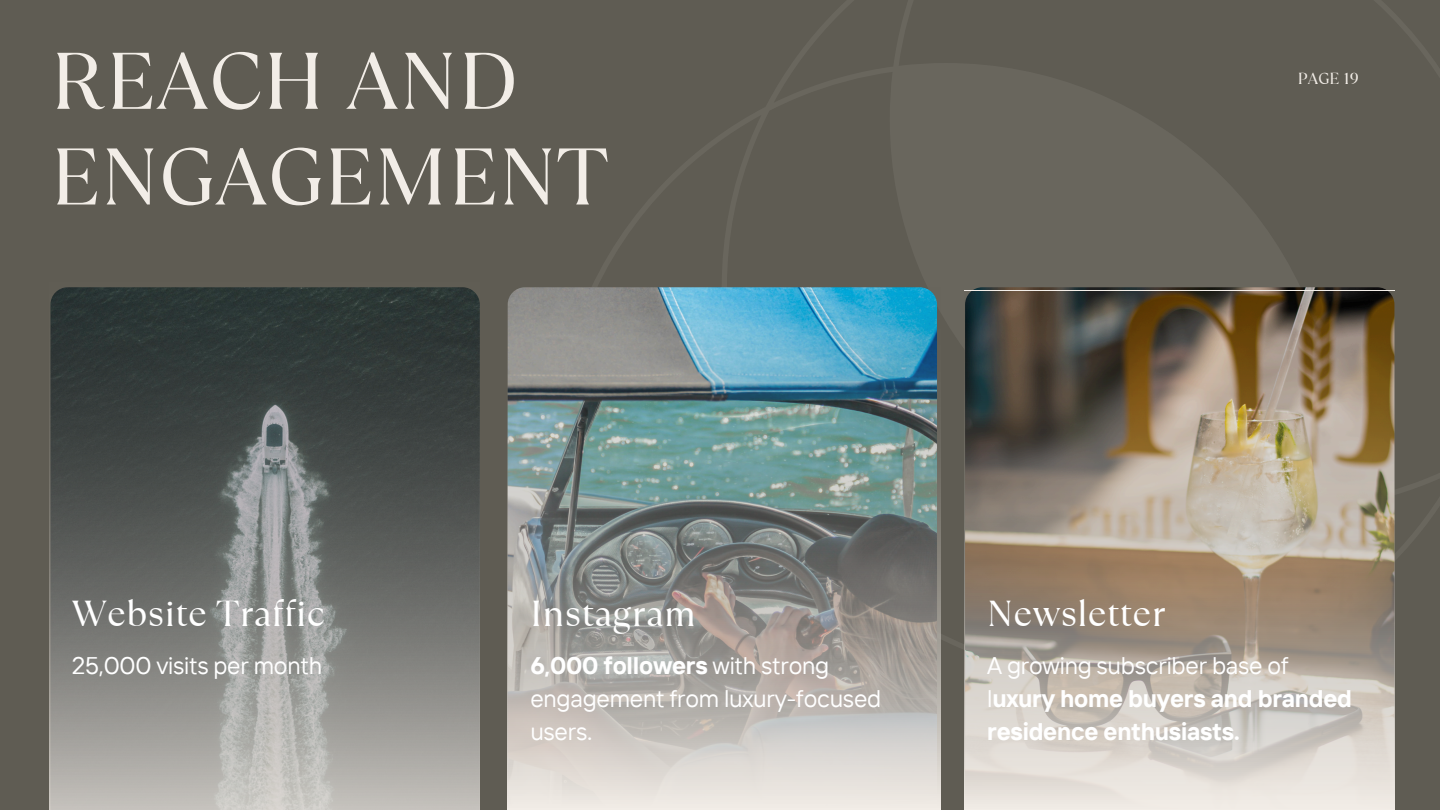
<style>
.page{position:relative;width:1440px;height:810px;background:#5f5c53}
.page>*{position:absolute;margin:0;border:0;box-sizing:border-box;transform-origin:0 0}
.t1{font:80px/95.7px "TT Ramillas";letter-spacing:.01em;color:#f2ede7}
.t2{font:36px "TT Ramillas";letter-spacing:.01em;color:#fff}
.t3{font:24px/33px "TT Interphases";letter-spacing:-.01em;color:#fff}
.t4{font:700 24px/33px "TT Interphases";letter-spacing:-.01em;color:#fff}
.t5{font:16px "TT Ramillas";letter-spacing:.01em;color:#f2ede7}
.s1{font-weight:700}
.s2{font-weight:400}
</style>
<div class="page">
<svg style="left:50px;top:287px;width:430px;height:523px;background:#6b6e6c"></svg>
<img style="left:508px;top:287px;width:432px;height:523px">
<svg style="left:965px;top:291px;width:429px;height:519px;background:#a19585"></svg>
<p class="t1" style="left:50px;top:33px;width:559px">REACH AND<br>ENGAGEMENT</p>
<p class="t5" style="left:1298px;top:67px;width:63px">PAGE 19</p>
<h2 class="t2" style="left:72px;top:588px;width:255px">Website Traffic</h2>
<p class="t3" style="left:72px;top:648px;width:252px">25,000 visits per month</p>
<h1 class="t2" style="left:530px;top:588px;width:167px">Instagram</h1>
<p class="t3" style="left:530px;top:648px;width:353px"><span class="s1">6,000 followers</span> with strong engagement from luxury-focused users.</p>
<p class="t2" style="left:987px;top:588px;width:180px">Newsletter</p>
<h2 class="t4" style="left:987px;top:648px;width:366px"><span class="s2">A growing subscriber base of l</span>uxury home buyers and branded residence enthusiasts.</h2>
</div>
